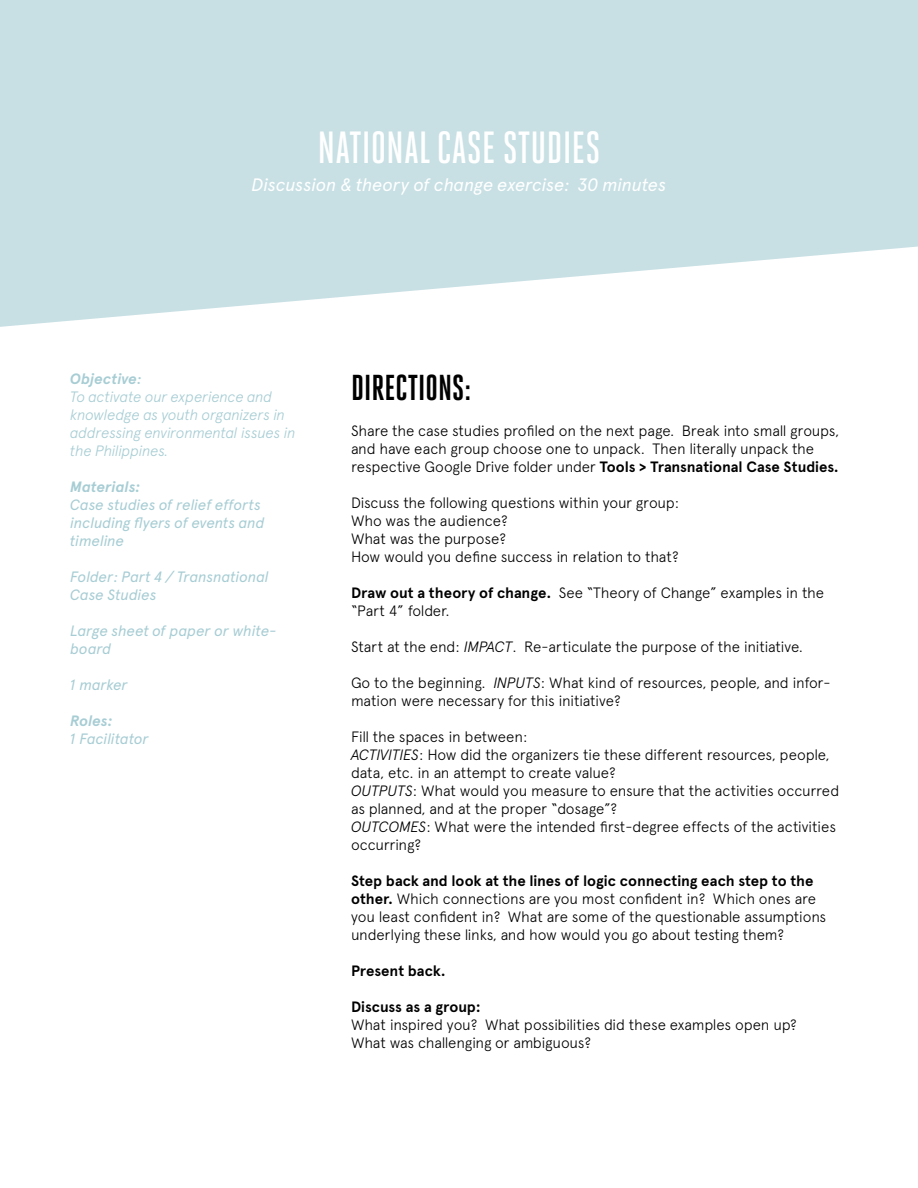
<style>
.page{position:relative;width:918px;height:1188px;background:#fff}
.page>*{position:absolute;margin:0;border:0;box-sizing:border-box;transform-origin:0 0}
.t1{font:500 45px "Heroic Condensed";color:#fff}
.t2{font:700 36px "Heroic Condensed";color:#000}
.t3{font:italic 18px "Apercu";letter-spacing:-.015em;color:#fff}
.t4{font:300 15px/18px "Apercu";letter-spacing:-.015em;color:#000}
.t5{font:italic 15px/18px "Apercu";letter-spacing:-.015em;color:#a7cdd4}
.t6{font:italic 300 15px/18px "Apercu";letter-spacing:-.02em;color:#a7cdd4}
.t7{font:700 15px "Apercu";color:#000}
.t8{font:italic 700 15px "Apercu";letter-spacing:-.01em;color:#a7cdd4}
.s1{font-weight:700}
.s2{font-weight:500}
.s3{font-style:italic}
</style>
<div class="page">
<svg style="left:0;top:0;width:918px;height:327px;background:#cee3e7"></svg>
<h1 class="t1" style="left:318px;top:122px;width:284px">NATIONAL CASE STUDIES</h1>
<p class="t3" style="left:252px;top:170px;width:416px">Discussion &amp; theory of change exercise: 30 minutes</p>
<p class="t6" style="left:70px;top:369px;width:227px"><span class="s1">Objective</span><span class="s2">:<br></span>To activate our experience and knowledge as youth organizers in addressing environmental issues in the Philippines.</p>
<p class="t8" style="left:70px;top:477px;width:72px">Materials:</p>
<p class="t5" style="left:70px;top:494px;width:196px">Case studies of relief efforts including flyers of events and timeline</p>
<p class="t5" style="left:70px;top:566px;width:200px">Folder: Part 4 / Transnational<br>Case Studies</p>
<p class="t5" style="left:70px;top:620px;width:208px">Large sheet of paper or white&shy;board</p>
<p class="t5" style="left:70px;top:674px;width:59px">1 marker</p>
<p class="t8" style="left:70px;top:711px;width:44px">Roles:</p>
<p class="t5" style="left:70px;top:728px;width:80px">1 Facilitator</p>
<h2 class="t2" style="left:351px;top:368px;width:122px">DIRECTIONS:</h2>
<p class="t4" style="left:351px;top:422px;width:490px">Share the case studies profiled on the next page. Break into small groups, and have each group choose one to unpack. Then literally unpack the respective Google Drive folder under <span class="s1">Tools &gt; Transnational Case Studies.</span></p>
<p class="t4" style="left:351px;top:494px;width:330px">Discuss the following questions within your group:<br>Who was the audience?<br>What was the purpose?<br>How would you define success in relation to that?</p>
<p class="t4" style="left:351px;top:584px;width:475px"><span class="s1">Draw out a theory of change.</span> See “Theory of Change” examples in the “Part 4” folder.</p>
<p class="t4" style="left:351px;top:638px;width:454px">Start at the end: <span class="s3">IMPACT</span>. Re-articulate the purpose of the initiative.</p>
<p class="t4" style="left:351px;top:674px;width:481px">Go to the beginning. <span class="s3">INPUTS</span>: What kind of resources, people, and infor&shy;mation were necessary for this initiative?</p>
<p class="t4" style="left:351px;top:728px;width:490px">Fill the spaces in between:<br><span class="s3">ACTIVITIES</span>: How did the organizers tie these different resources, people, data, etc. in an attempt to create value?<br><span class="s3">OUTPUTS</span>: What would you measure to ensure that the activities occurred as planned, and at the proper “dosage”?<br><span class="s3">OUTCOMES</span>: What were the intended first-degree effects of the activities occurring?</p>
<p class="t4" style="left:351px;top:872px;width:477px"><span class="s1">Step back and look at the lines of logic connecting each step to the other.</span> Which connections are you most confident in? Which ones are you least confident in? What are some of the questionable assumptions underlying these links, and how would you go about testing them?</p>
<p class="t7" style="left:351px;top:962px;width:96px">Present back.</p>
<p class="t7" style="left:351px;top:998px;width:132px">Discuss as a group:</p>
<p class="t4" style="left:351px;top:1016px;width:447px">What inspired you? What possibilities did these examples open up?<br>What was challenging or ambiguous?</p>
</div>
